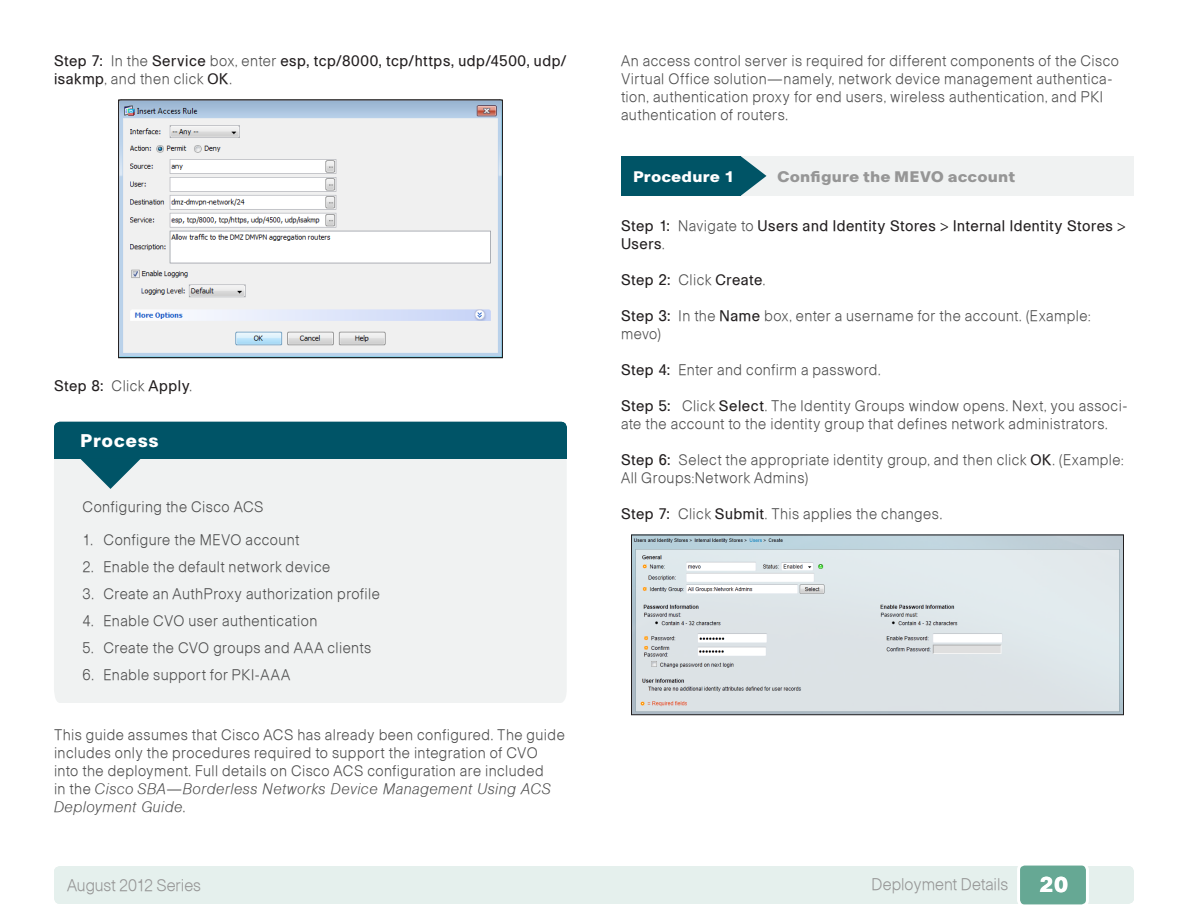
<style>
.page{position:relative;width:1188px;height:918px;background:#fff}
.page>*{position:absolute;margin:0;border:0;box-sizing:border-box;transform-origin:0 0}
.t1{font:900 21px "Cisco";color:#fff}
.t2{font:900 18px "Cisco";letter-spacing:.03em;color:#fff;scale:.95 1}
.t3{font:16.5px "Ciscolight";color:#969696;scale:.95 1}
.t4{font:15px/18px "Ciscolight";letter-spacing:.03em;color:#4d4d4d;scale:.95 1}
.t5{font:15px/18px "Ciscoregular";letter-spacing:.035em;color:#231f20;scale:.95 1}
.t6{font:15px/18px "Ciscolightoblique";letter-spacing:.035em;color:#4d4d4d;scale:.95 1}
.t7{font:15px "Cisco";letter-spacing:.03em;color:#231f20;scale:.95 1}
.t8{font:900 15px "Cisco";letter-spacing:.01em;color:#969696}
.t9{font:900 15px "Cisco";letter-spacing:.005em;color:#fff}
.s1{font-family:"Cisco"}
.s2{font-family:"Ciscolight";color:#4d4d4d}
.s3{font-family:"Ciscoregular";color:#231f20}
.s4{font-family:"Ciscoregular"}
.s5{font-family:"Ciscolight"}
.s6{font-family:"Cisco";color:#231f20}
</style>
<div class="page">
<div style="left:54px;top:866px;width:1080px;height:38px;background:#e5f0ed;border-radius:6px"></div>
<div style="left:1019px;top:864px;width:68px;height:42px;background:#66a894;border-radius:6px"></div>
<div style="left:1017px;top:863px;width:72px;height:44px;border:3px solid #fff;border-radius:6px"></div>
<img style="left:120px;top:102px;width:381px;height:254px">
<div style="left:118px;top:100px;width:385px;height:258px;border:1px solid #231f20"></div>
<div style="left:54px;top:459px;width:513px;height:244px;background:#f0f2f2"></div>
<svg style="left:80px;top:459px;width:61px;height:30px"></svg>
<div style="left:54px;top:422px;width:513px;height:37px;background:#005467;border-radius:6px"></div>
<div style="left:621px;top:156px;width:513px;height:40px;background:#f0f2f2"></div>
<div style="left:621px;top:156px;width:120px;height:40px;background:#005466"></div>
<svg style="left:741px;top:156px;width:26px;height:40px"></svg>
<img style="left:633px;top:537px;width:489px;height:176px">
<div style="left:631px;top:535px;width:493px;height:180px;border:1px solid #231f20"></div>
<p class="t5" style="left:54px;top:52px;width:541px"><span class="s1">Step 7:</span> <span class="s2">In the</span> Service <span class="s2">box, enter</span> esp, tcp/8000, tcp/https, udp/4500, udp/</p>
<p class="t4" style="left:54px;top:69px;width:189px"><span class="s3">isakmp</span>, and then click <span class="s3">OK</span>.</p>
<p class="t7" style="left:54px;top:377px;width:147px">Step 8: <span class="s2">Click</span> <span class="s4">Apply</span><span class="s2">.</span></p>
<p class="t2" style="left:80px;top:430px;width:84px">Process</p>
<p class="t4" style="left:82px;top:497px;width:192px">Configuring the Cisco ACS</p>
<p class="t4" style="left:82px;top:530px;width:230px">1. Configure the MEVO account</p>
<p class="t4" style="left:82px;top:557px;width:262px">2. Enable the default network device</p>
<p class="t4" style="left:82px;top:584px;width:314px">3. Create an AuthProxy authorization profile</p>
<p class="t4" style="left:82px;top:611px;width:249px">4. Enable CVO user authentication</p>
<p class="t4" style="left:82px;top:638px;width:305px">5. Create the CVO groups and AAA clients</p>
<p class="t4" style="left:82px;top:665px;width:220px">6. Enable support for PKI-AAA</p>
<p class="t4" style="left:54px;top:725px;width:539px">This guide assumes that Cisco ACS has already been configured. The guide includes only the procedures required to support the integration of CVO into the deployment. Full details on Cisco ACS configuration are included</p>
<p class="t6" style="left:54px;top:779px;width:525px"><span class="s5">in the</span> Cisco SBA—Borderless Networks Device Management Using ACS<br>Deployment Guide<span class="s5">.</span></p>
<p class="t4" style="left:621px;top:51px;width:526px">An access control server is required for different components of the Cisco Virtual Office solution—namely, network device management authentica&shy;tion, authentication proxy for end users, wireless authentication, and PKI authentication of routers.</p>
<p class="t9" style="left:633px;top:167px;width:103px">Procedure 1</p>
<p class="t8" style="left:777px;top:167px;width:240px">Configure the MEVO account</p>
<p class="t5" style="left:621px;top:217px;width:533px"><span class="s1">Step 1:</span> <span class="s2">Navigate to</span> Users and Identity Stores &gt; Internal Identity Stores &gt;<br>Users<span class="s2">.</span></p>
<p class="t7" style="left:621px;top:271px;width:153px">Step 2: <span class="s2">Click</span> <span class="s4">Create</span><span class="s2">.</span></p>
<p class="t4" style="left:621px;top:306px;width:496px"><span class="s6">Step 3:</span> In the <span class="s3">Name</span> box, enter a username for the account. (Example: mevo)</p>
<p class="t4" style="left:621px;top:360px;width:275px"><span class="s6">Step 4:</span> Enter and confirm a password.</p>
<p class="t4" style="left:621px;top:396px;width:535px"><span class="s6">Step 5:</span> Click <span class="s3">Select</span>. The Identity Groups window opens. Next, you associ&shy;ate the account to the identity group that defines network administrators.</p>
<p class="t4" style="left:621px;top:450px;width:531px"><span class="s6">Step 6:</span> Select the appropriate identity group, and then click <span class="s3">OK</span>. (Example:<br>All Groups:Network Admins)</p>
<p class="t4" style="left:621px;top:504px;width:340px"><span class="s6">Step 7:</span> Click <span class="s3">Submit</span>. This applies the changes.</p>
<p class="t3" style="left:67px;top:875px;width:142px">August 2012 Series</p>
<p class="t3" style="left:872px;top:874px;width:146px">Deployment Details</p>
<h1 class="t1" style="left:1039px;top:872px;width:31px">20</h1>
</div>
